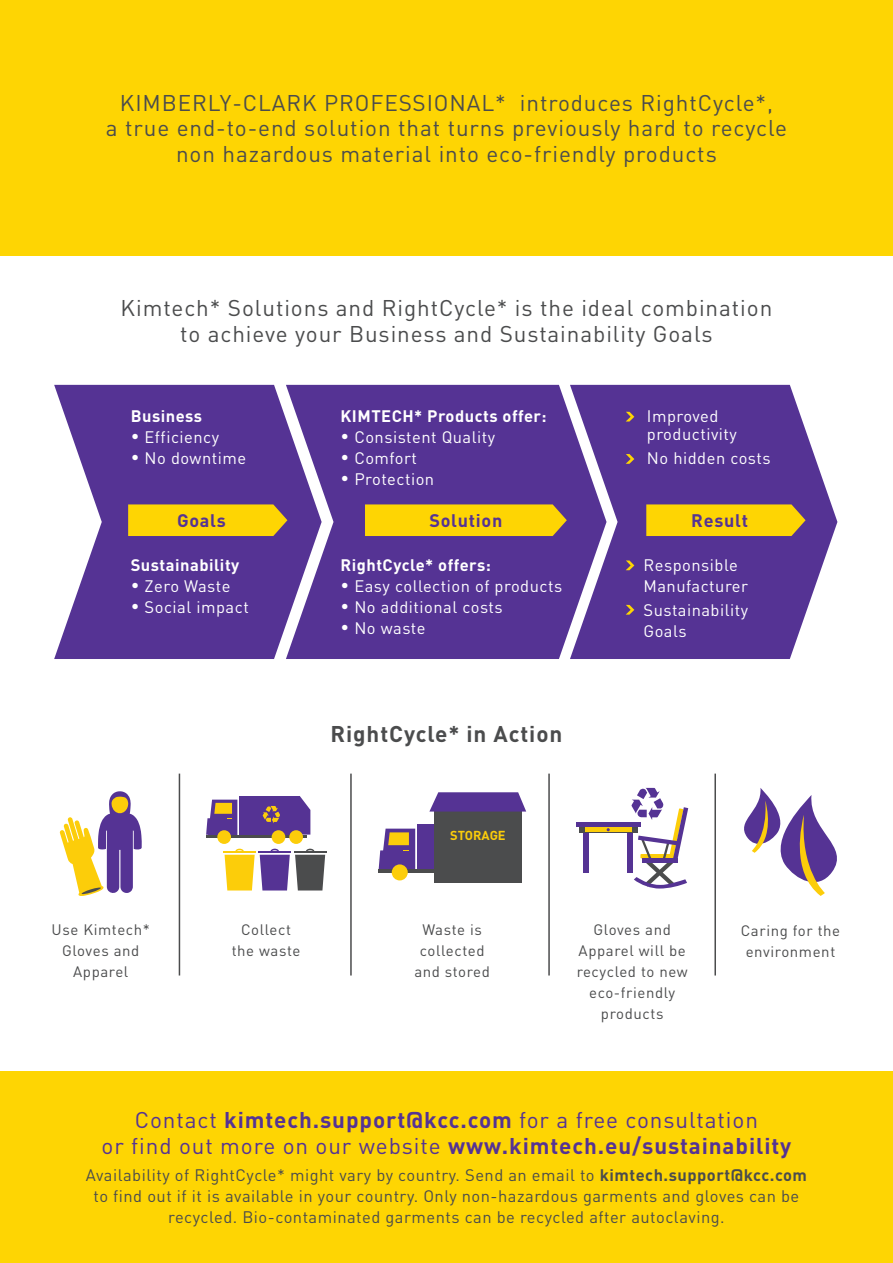
<style>
.page{position:relative;width:893px;height:1263px;background:#fff}
.page>*{position:absolute;margin:0;border:0;box-sizing:border-box;transform-origin:0 0}
.t1{font:22.5px/25.5px "DIN Pro";letter-spacing:.04em;color:#4b4c4d;text-align:center}
.t2{font:22.5px/25.5px "DIN Pro";letter-spacing:.04em;color:#553394;text-align:center}
.t3{font:700 22.5px "DIN Pro";letter-spacing:.04em;color:#4b4c4d}
.t4{font:700 18px "DIN Pro";letter-spacing:.04em;color:#553394}
.t5{font:16.5px/21px "DIN Pro";letter-spacing:.03em;color:#4b4c4d;text-align:center}
.t6{font:16.5px/21px "DIN Pro";letter-spacing:.03em;color:#fff}
.t7{font:700 16.5px "DIN Pro";letter-spacing:.03em;color:#fff}
.t8{font:15px/21px "DIN Pro";letter-spacing:.04em;color:#4b4c4d;text-align:center}
.t9{font:700 12.9px "DIN Pro";color:#fccd0a}
.s1{font-weight:700}
</style>
<div class="page">
<div style="left:0;top:0;width:893px;height:255px;background:#fed503"></div>
<div style="left:0;top:1071px;width:893px;height:192px;background:#fed503"></div>
<hr style="left:179px;top:774px;width:1px;height:201px;background:#4b4c4d">
<hr style="left:350px;top:774px;width:2px;height:201px;background:#4b4c4d">
<hr style="left:548px;top:774px;width:2px;height:201px;background:#4b4c4d">
<hr style="left:714px;top:774px;width:2px;height:201px;background:#4b4c4d">
<svg style="left:744px;top:788px;width:93px;height:108px"></svg>
<div style="left:418px;top:824px;width:70px;height:47px;background:#553394"></div>
<svg style="left:379px;top:829px;width:36px;height:40px"></svg>
<hr style="left:378px;top:869px;width:118px;height:4px;background:#4b4c4d">
<div style="left:392px;top:864px;width:16px;height:16px;background:#fccd0a;border-radius:50%"></div>
<div style="left:434px;top:811px;width:87px;height:71px;background:#4b4c4d"></div>
<svg style="left:429px;top:792px;width:97px;height:19px;background:#66489f"></svg>
<div style="left:628px;top:828px;width:5px;height:44px;background:#553394"></div>
<div style="left:583px;top:828px;width:6px;height:44px;background:#553394"></div>
<svg style="left:579px;top:826px;width:52px;height:7px"></svg>
<hr style="left:585px;top:828px;width:46px;height:4px;background:#fccd0a">
<hr style="left:576px;top:822px;width:64px;height:4px;background:#553394">
<svg style="left:631px;top:788px;width:57px;height:100px"></svg>
<div style="left:240px;top:796px;width:60px;height:40px;background:#553394"></div>
<svg style="left:206px;top:800px;width:31px;height:34px"></svg>
<hr style="left:206px;top:834px;width:101px;height:3px;background:#4b4c4d">
<div style="left:272px;top:830px;width:13px;height:14px;background:#fccd0a;border-radius:50%"></div>
<div style="left:289px;top:830px;width:14px;height:14px;background:#fccd0a;border-radius:50%"></div>
<div style="left:217px;top:830px;width:14px;height:14px;background:#fccd0a;border-radius:50%"></div>
<svg style="left:262px;top:796px;width:48px;height:38px"></svg>
<hr style="left:223px;top:851px;width:33px;height:2px;background:#fccd0a">
<hr style="left:294px;top:851px;width:32px;height:2px;background:#4b4c4d">
<svg style="left:225px;top:849px;width:100px;height:41px"></svg>
<svg style="left:60px;top:791px;width:82px;height:105px"></svg>
<div style="left:322px;top:385px;width:248px;height:274px;background:#553394"></div>
<svg style="left:54px;top:385px;width:268px;height:274px;background:#6c4fa2"></svg>
<svg style="left:570px;top:385px;width:267px;height:274px;background:#6b4ea2"></svg>
<svg style="left:128px;top:504px;width:159px;height:32px;background:#f4cb0b"></svg>
<div style="left:365px;top:504px;width:202px;height:32px;background:#fed503"></div>
<svg style="left:646px;top:504px;width:160px;height:32px;background:#f3ca0b"></svg>
<svg style="left:626px;top:412px;width:8px;height:10px"></svg>
<svg style="left:626px;top:454px;width:8px;height:10px"></svg>
<svg style="left:626px;top:560px;width:8px;height:10px"></svg>
<svg style="left:626px;top:605px;width:8px;height:10px"></svg>
<p class="t1" style="left:106px;top:89px;width:683px">KIMBERLY-CLARK PROFESSIONAL* introduces RightCycle*,<br>a true end-to-end solution that turns previously hard to recycle non hazardous material into eco-friendly products</p>
<p class="t1" style="left:121px;top:294px;width:653px">Kimtech* Solutions and RightCycle* is the ideal combination to achieve your Business and Sustainability Goals</p>
<p class="t7" style="left:131px;top:405px;width:73px">Business</p>
<p class="t6" style="left:131px;top:426px;width:90px">• Efficiency</p>
<p class="t6" style="left:131px;top:447px;width:117px">• No downtime</p>
<p class="t7" style="left:340px;top:405px;width:208px">KIMTECH* Products offer:</p>
<p class="t6" style="left:340px;top:426px;width:156px">• Consistent Quality</p>
<p class="t6" style="left:340px;top:447px;width:78px">• Comfort</p>
<p class="t6" style="left:340px;top:468px;width:95px">• Protection</p>
<p class="t6" style="left:647px;top:406px;width:91px;line-height:18px">Improved productivity</p>
<p class="t6" style="left:647px;top:447px;width:125px">No hidden costs</p>
<p class="t4" style="left:177px;top:508px;width:50px">Goals</p>
<p class="t4" style="left:429px;top:508px;width:74px">Solution</p>
<p class="t4" style="left:691px;top:508px;width:58px">Result</p>
<p class="t7" style="left:131px;top:554px;width:110px">Sustainability</p>
<p class="t6" style="left:131px;top:575px;width:101px">• Zero Waste</p>
<p class="t6" style="left:131px;top:596px;width:120px">• Social impact</p>
<p class="t7" style="left:340px;top:554px;width:152px">RightCycle* offers:</p>
<p class="t6" style="left:340px;top:575px;width:223px">• Easy collection of products</p>
<p class="t6" style="left:340px;top:596px;width:164px">• No additional costs</p>
<p class="t6" style="left:340px;top:617px;width:87px">• No waste</p>
<p class="t3" style="left:331px;top:719px;width:233px">RightCycle* in Action</p>
<p class="t9" style="left:450px;top:827px;width:57px">STORAGE</p>
<p class="t6" style="left:643px;top:554px;width:106px">Responsible<br>Manufacturer</p>
<p class="t6" style="left:643px;top:599px;width:106px">Sustainability<br>Goals</p>
<p class="t8" style="left:52px;top:919px;width:100px">Use Kimtech*<br>Gloves and<br>Apparel</p>
<p class="t8" style="left:232px;top:919px;width:70px">Collect the waste</p>
<p class="t8" style="left:414px;top:919px;width:77px">Waste is collected and stored</p>
<p class="t8" style="left:577px;top:919px;width:113px">Gloves and<br>Apparel will be recycled to new eco-friendly products</p>
<p class="t8" style="left:741px;top:919px;width:101px">Caring for the environment</p>
<p class="t2" style="left:102px;top:1106px;width:691px">Contact <span class="s1">kimtech.support@kcc.com</span> for a free consultation<br>or find out more on our website <span class="s1">www.kimtech.eu/sustainability</span></p>
<p class="t5" style="left:86px;top:1164px;width:723px">Availability of RightCycle* might vary by country. Send an email to <span class="s1">kimtech.support@kcc.com </span>to find out if it is available in your country. Only non-hazardous garments and gloves can be recycled. Bio-contaminated garments can be recycled after autoclaving.</p>
</div>
